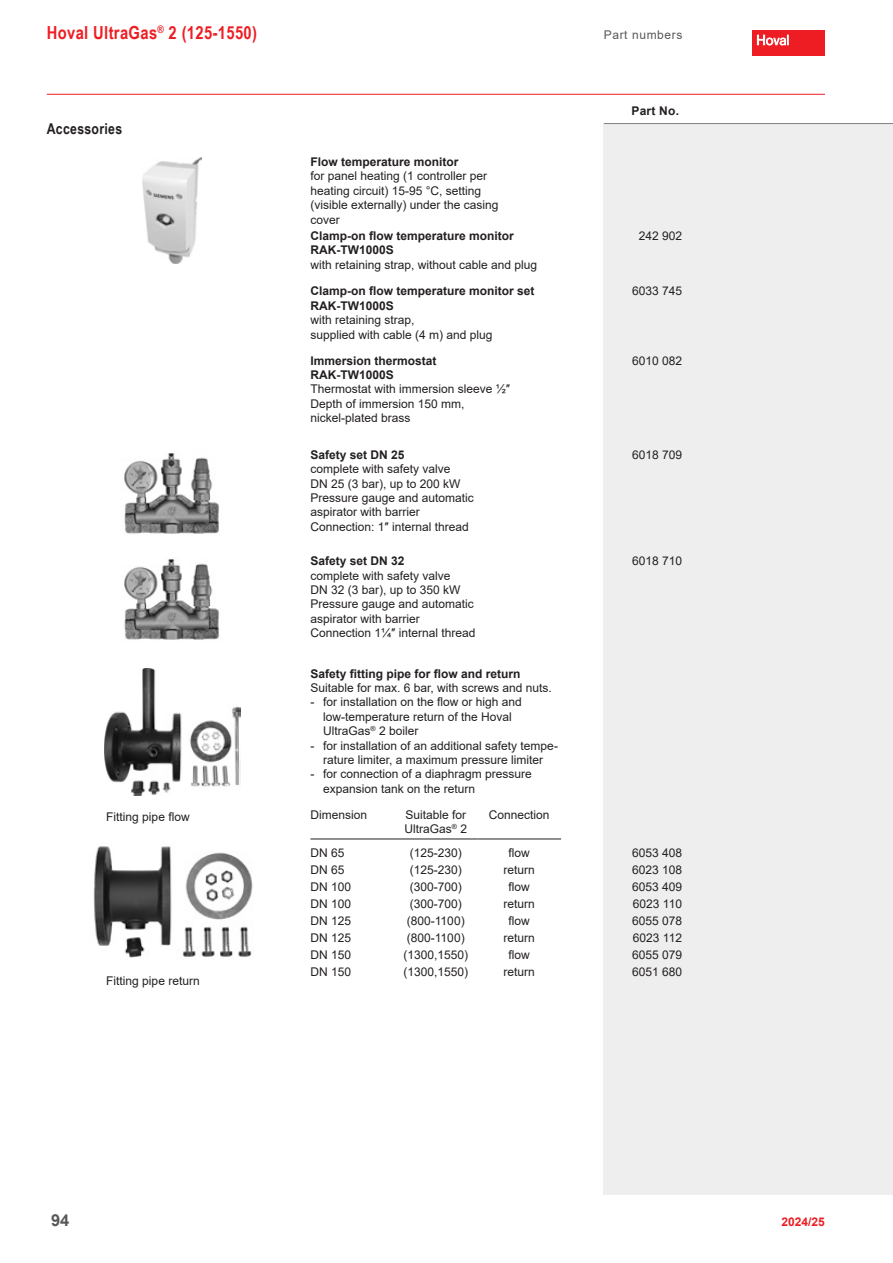
<style>
.page{position:relative;width:893px;height:1263px;background:#fff}
.page>*{position:absolute;margin:0;border:0;box-sizing:border-box;transform-origin:0 0}
.t1{font:700 18px "Arial Narrow";letter-spacing:.02em;color:#ee1d23}
.t2{font:700 16.5px "Arial";color:#57585a}
.t3{font:700 15px "Arial Narrow";letter-spacing:.02em;color:#231f20}
.t4{font:12px/14.4px "Arial";color:#231f20}
.t5{font:700 12px/14.4px "Arial";color:#231f20}
.t6{font:12px "Arial";letter-spacing:.05em;color:#57585a}
.t7{font:700 12px "Arial";color:#ee1d23}
</style>
<div class="page">
<div style="left:604px;top:123px;width:289px;height:1072px;background:#eee"></div>
<hr style="left:604px;top:123px;width:289px;height:1px;background:#808285">
<div style="left:753px;top:30px;width:72px;height:26px;background:#ee1d23"></div>
<svg style="left:757px;top:35px;width:32px;height:11px"></svg>
<hr style="left:47px;top:94px;width:778px;height:1px;background:#ee1d23">
<img style="left:124px;top:453px;width:95px;height:81px">
<img style="left:124px;top:559px;width:95px;height:81px">
<img style="left:142px;top:157px;width:60px;height:107px">
<hr style="left:310px;top:839px;width:84px;height:1px;background:#231f20">
<hr style="left:394px;top:839px;width:83px;height:1px;background:#231f20">
<hr style="left:477px;top:839px;width:84px;height:1px;background:#231f20">
<img style="left:104px;top:669px;width:136px;height:126px">
<img style="left:93px;top:846px;width:160px;height:112px">
<h1 class="t1" style="left:47px;top:22px;width:212px">Hoval UltraGas<sup>®</sup> 2 (125-1550)</h1>
<p class="t6" style="left:604px;top:28px;width:80px">Part numbers</p>
<p class="t3" style="left:47px;top:120px;width:77px">Accessories</p>
<p class="t4" style="left:106px;top:809px;width:85px">Fitting pipe flow</p>
<p class="t4" style="left:106px;top:974px;width:95px">Fitting pipe return</p>
<p class="t5" style="left:310px;top:155px;width:150px">Flow temperature monitor</p>
<p class="t4" style="left:310px;top:169px;width:190px">for panel heating (1 controller per heating circuit) 15-95 °C, setting (visible externally) under the casing cover</p>
<p class="t5" style="left:310px;top:229px;width:205px">Clamp-on flow temperature monitor<br>RAK-TW1000S</p>
<p class="t4" style="left:310px;top:257px;width:228px">with retaining strap, without cable and plug</p>
<p class="t5" style="left:310px;top:284px;width:226px">Clamp-on flow temperature monitor set<br>RAK-TW1000S</p>
<p class="t4" style="left:310px;top:313px;width:184px">with retaining strap,<br>supplied with cable (4 m) and plug</p>
<p class="t5" style="left:310px;top:353px;width:128px">Immersion thermostat<br>RAK-TW1000S</p>
<p class="t4" style="left:310px;top:382px;width:201px">Thermostat with immersion sleeve ½″<br>Depth of immersion 150 mm, nickel-plated brass</p>
<p class="t5" style="left:310px;top:447px;width:96px">Safety set DN 25</p>
<p class="t4" style="left:310px;top:462px;width:165px">complete with safety valve<br>DN 25 (3 bar), up to 200 kW<br>Pressure gauge and automatic aspirator with barrier<br>Connection: 1″ internal thread</p>
<p class="t5" style="left:310px;top:554px;width:96px">Safety set DN 32</p>
<p class="t4" style="left:310px;top:568px;width:166px">complete with safety valve<br>DN 32 (3 bar), up to 350 kW<br>Pressure gauge and automatic aspirator with barrier<br>Connection 1¼″ internal thread</p>
<p class="t5" style="left:310px;top:666px;width:212px">Safety fitting pipe for flow and return</p>
<p class="t4" style="left:310px;top:681px;width:243px">Suitable for max. 6 bar, with screws and nuts.</p>
<p class="t4" style="left:323px;top:695px;width:200px;text-indent:-13px">- for installation on the flow or high and low-temperature return of the Hoval<br>UltraGas<sup>®</sup> 2 boiler</p>
<p class="t4" style="left:310px;top:738px;width:249px;text-align:center">- for installation of an additional safety tempe&shy;rature limiter, a maximum pressure limiter</p>
<p class="t4" style="left:323px;top:767px;width:210px;text-indent:-13px">- for connection of a diaphragm pressure expansion tank on the return</p>
<p class="t4" style="left:310px;top:807px;width:58px">Dimension</p>
<p class="t4" style="left:404px;top:807px;width:64px">Suitable for<br>UltraGas<sup>®</sup> 2</p>
<p class="t4" style="left:489px;top:807px;width:62px">Connection</p>
<p class="t4" style="left:310px;top:845px;width:36px">DN 65</p>
<p class="t4" style="left:410px;top:845px;width:54px">(125-230)</p>
<p class="t4" style="left:509px;top:845px;width:23px">flow</p>
<p class="t4" style="left:310px;top:862px;width:36px">DN 65</p>
<p class="t4" style="left:410px;top:862px;width:54px">(125-230)</p>
<p class="t4" style="left:504px;top:862px;width:33px">return</p>
<p class="t4" style="left:310px;top:879px;width:42px">DN 100</p>
<p class="t4" style="left:410px;top:879px;width:54px">(300-700)</p>
<p class="t4" style="left:509px;top:879px;width:23px">flow</p>
<p class="t4" style="left:310px;top:896px;width:42px">DN 100</p>
<p class="t4" style="left:410px;top:896px;width:54px">(300-700)</p>
<p class="t4" style="left:504px;top:896px;width:33px">return</p>
<p class="t4" style="left:310px;top:913px;width:42px">DN 125</p>
<p class="t4" style="left:407px;top:913px;width:59px">(800-1100)</p>
<p class="t4" style="left:509px;top:913px;width:23px">flow</p>
<p class="t4" style="left:310px;top:930px;width:42px">DN 125</p>
<p class="t4" style="left:407px;top:930px;width:59px">(800-1100)</p>
<p class="t4" style="left:504px;top:930px;width:33px">return</p>
<p class="t4" style="left:310px;top:947px;width:42px">DN 150</p>
<p class="t4" style="left:403px;top:947px;width:66px">(1300,1550)</p>
<p class="t4" style="left:509px;top:947px;width:23px">flow</p>
<p class="t4" style="left:310px;top:964px;width:42px">DN 150</p>
<p class="t4" style="left:403px;top:964px;width:66px">(1300,1550)</p>
<p class="t4" style="left:504px;top:964px;width:33px">return</p>
<p class="t5" style="left:631px;top:104px;width:49px">Part No.</p>
<p class="t4" style="left:639px;top:229px;width:45px">242 902</p>
<p class="t4" style="left:632px;top:284px;width:52px">6033 745</p>
<p class="t4" style="left:632px;top:354px;width:52px">6010 082</p>
<p class="t4" style="left:632px;top:447px;width:52px">6018 709</p>
<p class="t4" style="left:632px;top:554px;width:52px">6018 710</p>
<p class="t4" style="left:632px;top:844px;width:52px;line-height:17px;text-align:justify">6053 408<br>6023 108<br>6053 409<br>6023 110</p>
<p class="t4" style="left:633px;top:930px;width:51px">6023 112</p>
<p class="t4" style="left:632px;top:964px;width:52px">6051 680</p>
<p class="t4" style="left:632px;top:913px;width:52px">6055 078</p>
<p class="t4" style="left:632px;top:947px;width:52px">6055 079</p>
<h2 class="t2" style="left:51px;top:1211px;width:20px">94</h2>
<p class="t7" style="left:782px;top:1215px;width:45px">2024/25</p>
</div>
